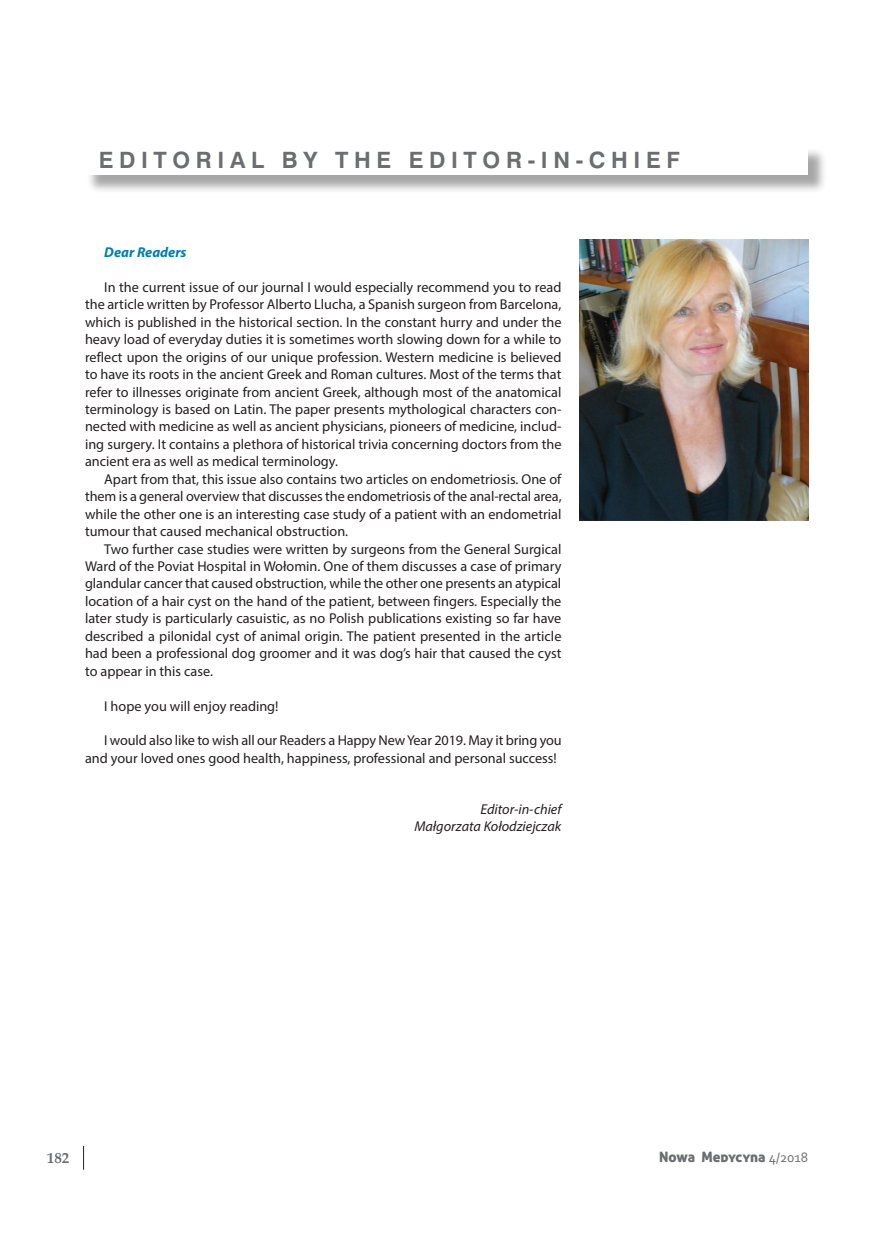
<style>
.page{position:relative;width:872px;height:1234px;background:#fff}
.page>*{position:absolute;margin:0;border:0;box-sizing:border-box;transform-origin:0 0}
.t1{font:700 22.5px "Szwajcar EE";letter-spacing:.25em;color:#6c6d70}
.t2{font:700 15px "Palatino Linotype";color:#6c6d70}
.t3{font:14.25px/17.4px "Myriad Pro";color:#231f20;text-align:justify}
.t4{font:italic 14.25px/16.5px "Myriad Pro";color:#231f20;text-align:right}
.t5{font:14.25px "Aller Display";letter-spacing:-.005em;color:#6c6d70}
.t6{font:italic 700 14.25px "Myriad Pro";color:#007eae}
.s1{font-family:"Corbel"}
</style>
<div class="page">
<div style="left:87px;top:147px;width:739px;height:47px;background:#231f20;opacity:.4"></div>
<div style="left:84px;top:145px;width:724px;height:30px;background:#fff"></div>
<svg style="left:83px;top:1145px;width:1px;height:24px"></svg>
<img style="left:579px;top:239px;width:229px;height:281px">
<h1 class="t1" style="left:99px;top:146px;width:582px">EDITORIAL BY THE EDITOR-IN-CHIE F</h1>
<p class="t6" style="left:104px;top:243px;width:84px">Dear Readers</p>
<p class="t3" style="left:85px;top:278px;width:478px;text-indent:19px">In the current issue of our journal I would especially recommend you to read the article written by Professor Alberto Llucha, a Spanish surgeon from Barcelona, which is published in the historical section. In the constant hurry and under the heavy load of everyday duties it is sometimes worth slowing down for a while to reflect upon the origins of our unique profession. Western medicine is believed to have its roots in the ancient Greek and Roman cultures. Most of the terms that refer to illnesses originate from ancient Greek, although most of the anatomical terminology is based on Latin. The paper presents mythological characters con&shy;nected with medicine as well as ancient physicians, pioneers of medicine, includ&shy;ing surgery. It contains a plethora of historical trivia concerning doctors from the ancient era as well as medical terminology.</p>
<p class="t3" style="left:85px;top:470px;width:478px;text-indent:19px">Apart from that, this issue also contains two articles on endometriosis. One of them is a general overview that discusses the endometriosis of the anal-rectal area, while the other one is an interesting case study of a patient with an endometrial tumour that caused mechanical obstruction.</p>
<p class="t3" style="left:85px;top:539px;width:478px;text-indent:19px">Two further case studies were written by surgeons from the General Surgical Ward of the Poviat Hospital in Wołomin. One of them discusses a case of primary glandular cancer that caused obstruction, while the other one presents an atypical location of a hair cyst on the hand of the patient, between fingers. Especially the later study is particularly casuistic, as no Polish publications existing so far have described a pilonidal cyst of animal origin. The patient presented in the article had been a professional dog groomer and it was dog’s hair that caused the cyst to appear in this case.</p>
<p class="t3" style="left:104px;top:696px;width:176px">I hope you will enjoy reading!</p>
<p class="t3" style="left:85px;top:731px;width:478px;text-indent:19px">I would also like to wish all our Readers a Happy New Year 2019. May it bring you and your loved ones good health, happiness, professional and personal success!</p>
<p class="t4" style="left:414px;top:800px;width:149px">Editor-in-chief<br>Małgorzata Kołodziejczak</p>
<p class="t2" style="left:47px;top:1146px;width:24px">182</p>
<p class="t5" style="left:659px;top:1147px;width:151px">Nowa Medycyna <span class="s1">4/2018</span></p>
</div>
